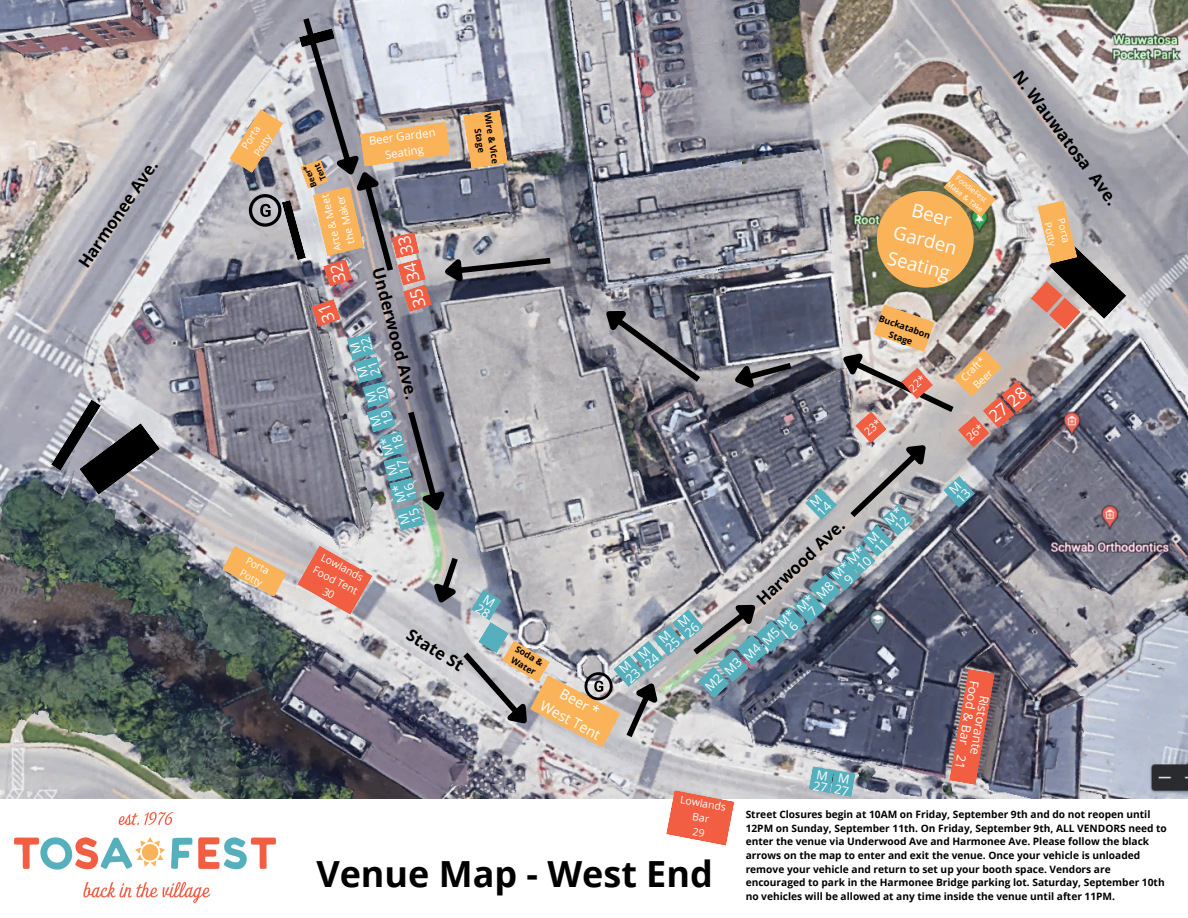
<style>
.page{position:relative;width:1188px;height:918px;background:#fff}
.page>*{position:absolute;margin:0;border:0;box-sizing:border-box;transform-origin:0 0}
.t1{font:700 36px "Open Sans";color:#000}
.t2{font:18.6px/26px "Open Sans";color:#fff;text-align:center}
.t3{font:16.8px "Open Sans";color:#fff}
.t4{font:700 16.5px "Open Sans";color:#000}
.t5{font:14.25px/19.8px "Open Sans";color:#fff;text-align:center}
.t6{font:12.6px/11.6px "Open Sans";color:#fff}
.t7{font:11.25px/15.8px "Open Sans";color:#fff;text-align:center}
.t8{font:10.5px/14.5px "Open Sans";color:#fff;text-align:center}
.t9{font:10.35px/14.5px "Open Sans";color:#fff;text-align:center}
.t10{font:700 10.2px/13.5px "Open Sans";color:#000}
.t11{font:10.2px/14.2px "Open Sans";color:#fff;text-align:center}
.t12{font:9.9px/13.8px "Open Sans";color:#fff}
.t13{font:700 9px/12px "Open Sans";color:#000;text-align:center}
.t14{font:700 8.85px/11.9px "Open Sans";color:#000}
.t15{font:700 8.25px/10.9px "Open Sans";color:#000}
.t16{font:7.35px/10.4px "Open Sans";color:#fff;text-align:center}
</style>
<div class="page">
<img style="left:0;top:0;width:1188px;height:799px">
<img style="left:15px;top:813px;width:252px;height:90px">
<svg style="left:51px;top:400px;width:109px;height:95px;background:#78787f"></svg>
<img style="left:222px;top:12px;width:904px;height:834px">
<h3 class="t4" style="left:73px;top:260px;width:128px;rotate:-56deg">Harmonee Ave.</h3>
<p class="t12" style="left:238px;top:144px;width:27px;rotate:-58deg">Porta<br>Potty</p>
<p class="t12" style="left:250px;top:553px;width:27px;rotate:28deg">Porta<br>Potty</p>
<p class="t15" style="left:309px;top:189px;width:25px;rotate:-113deg">Beer*<br>Tent</p>
<p class="t9" style="left:331px;top:253px;width:60px;rotate:-103deg">Arte &amp; Meet the Maker</p>
<p class="t7" style="left:368px;top:133px;width:68px;rotate:-8deg">Beer Garden<br>Seating</p>
<h3 class="t3" style="left:408px;top:310px;width:47px;rotate:-103deg">35 34</h3>
<h3 class="t4" style="left:389px;top:265px;width:137px;rotate:75deg">Underwood Ave.</h3>
<p class="t6" style="left:384px;top:457px;width:20px;rotate:-108deg">M*<br>18</p>
<p class="t6" style="left:396px;top:504px;width:20px;rotate:-108deg">M*<br>16</p>
<p class="t13" style="left:494px;top:112px;width:52px;rotate:81deg">Wire &amp; Vice<br>Stage</p>
<p class="t8" style="left:324px;top:549px;width:50px;rotate:28deg">Lowlands<br>Food Tent<br>30</p>
<h3 class="t4" style="left:414px;top:623px;width:65px;rotate:31deg">State St</h3>
<p class="t14" style="left:519px;top:643px;width:32px;rotate:30deg">Soda &amp;<br>Water</p>
<h3 class="t5" style="left:555px;top:678px;width:68px;rotate:28deg">Beer *<br>West Tent</h3>
<p class="t16" style="left:957px;top:171px;width:46px;rotate:38deg">FoodieFest<br>Make &amp; Take</p>
<h2 class="t2" style="left:904px;top:194px;width:66px;rotate:15deg">Beer<br>Garden<br>Seating</h2>
<p class="t13" style="left:881px;top:312px;width:55px;rotate:19deg">Buckatabon<br>Stage</p>
<h3 class="t4" style="left:1026px;top:66px;width:164px;rotate:53deg">N. Wauwatosa Ave.</h3>
<p class="t12" style="left:1068px;top:217px;width:27px;rotate:76deg">Porta<br>Potty</p>
<h3 class="t4" style="left:751px;top:594px;width:116px;rotate:-44deg">Harwood Ave.</h3>
<p class="t6" style="left:845px;top:558px;width:20px;rotate:-45deg">M*<br>10</p>
<p class="t6" style="left:835px;top:571px;width:15px;line-height:10.4px;text-indent:-30px;rotate:-45deg">M8 M*<br>9</p>
<p class="t6" style="left:725px;top:671px;width:91px;rotate:-45deg">M3 M4 M5 M*</p>
<p class="t6" style="left:883px;top:518px;width:20px;rotate:-45deg">M*<br>12</p>
<p class="t11" style="left:957px;top:374px;width:31px;rotate:-45deg">Craft*<br>Beer</p>
<h3 class="t3" style="left:984px;top:410px;width:45px;rotate:-40deg">27 28</h3>
<p class="t6" style="left:994px;top:684px;width:91px;line-height:12.6px;text-align:center;rotate:100deg">Ristorante<br>Food &amp; Bar 21</p>
<p class="t8" style="left:682px;top:792px;width:48px;rotate:9deg">Lowlands<br>Bar<br>29</p>
<h1 class="t1" style="left:316px;top:849px;width:398px">Venue Map - West End</h1>
<p class="t10" style="left:746px;top:808px;width:423px">Street Closures begin at 10AM on Friday, September 9th and do not reopen until 12PM on Sunday, September 11th. On Friday, September 9th, ALL VENDORS need to enter the venue via Underwood Ave and Harmonee Ave. Please follow the black arrows on the map to enter and exit the venue. Once your vehicle is unloaded remove your vehicle and return to set up your booth space. Vendors are encouraged to park in the Harmonee Bridge parking lot. Saturday, September 10th no vehicles will be allowed at any time inside the venue until after 11PM.</p>
</div>
